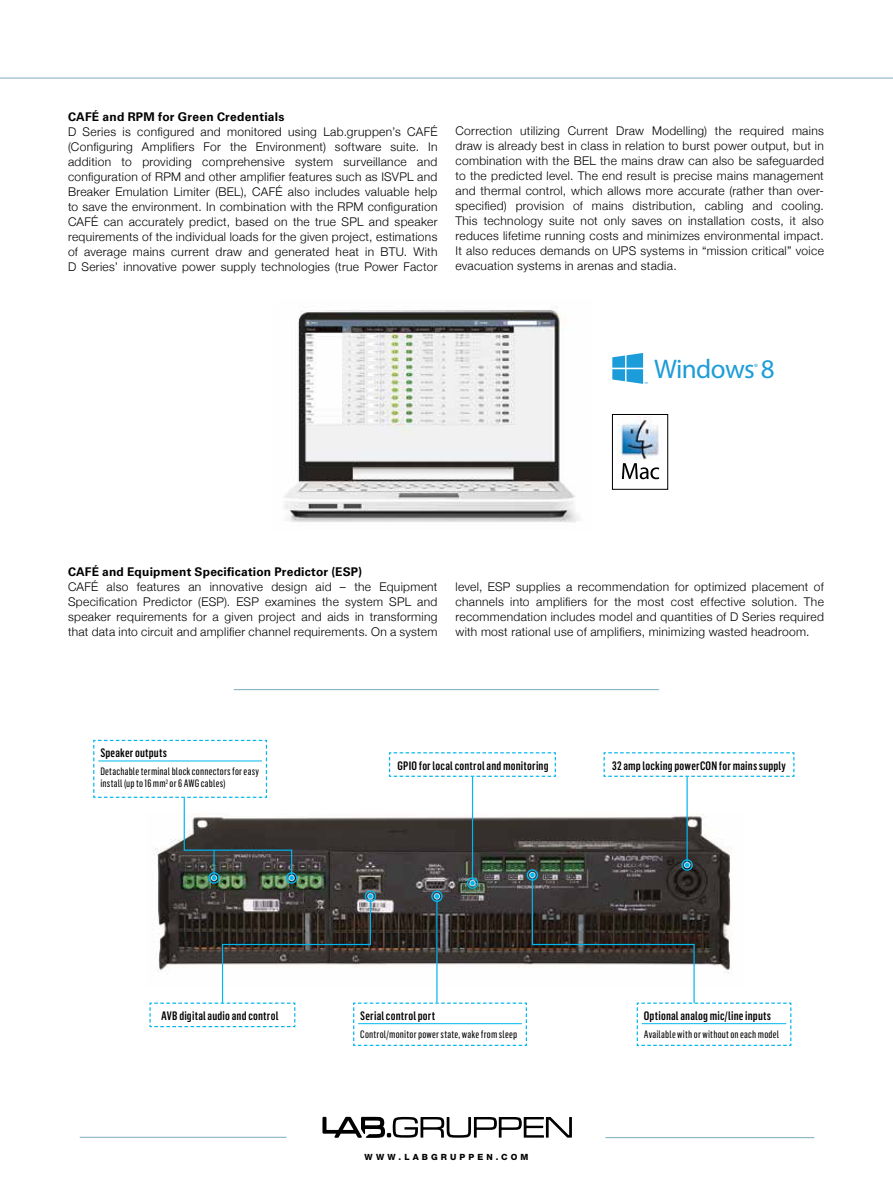
<style>
.page{position:relative;width:893px;height:1191px;background:#fff}
.page>*{position:absolute;margin:0;border:0;box-sizing:border-box;transform-origin:0 0}
.t1{font:27px "Myriad Pro";letter-spacing:-.025em;color:#1c9cd8}
.t2{font:300 12px/15px "Helvetica Neue";letter-spacing:.025em;color:#000;text-align:justify}
.t3{font:500 12px "Flama Condensed";letter-spacing:.015em;color:#000}
.t4{font:700 12px "Univers LT Std";letter-spacing:.02em;color:#000}
.t5{font:10.5px/12.6px "Flama Condensed Basic";letter-spacing:.025em;color:#000}
.t6{font:800 8.55px "Helvetica Neue LT Std";letter-spacing:.365em;color:#000}
</style>
<div class="page">
<svg style="left:93px;top:739px;width:702px;height:307px"></svg>
<hr style="left:213px;top:850px;width:2px;height:28px;background:#00b6ed">
<hr style="left:234px;top:689px;width:425px;height:1px;background:#7eaac0">
<hr style="left:0;top:78px;width:893px;height:1px;background:#7eaac0">
<img style="left:284px;top:306px;width:295px;height:216px">
<div style="left:612px;top:414px;width:56px;height:75px;border:1px solid #000"></div>
<svg style="left:622px;top:463px;width:37px;height:16px"></svg>
<img style="left:617px;top:416px;width:42px;height:45px">
<svg style="left:754px;top:364px;width:4px;height:3px"></svg>
<svg style="left:612px;top:353px;width:36px;height:31px"></svg>
<hr style="left:80px;top:1136px;width:207px;height:1px;background:#7eaac0">
<hr style="left:605px;top:1137px;width:209px;height:1px;background:#7eaac0">
<svg style="left:322px;top:1116px;width:250px;height:21px"></svg>
<p class="t4" style="left:68px;top:110px;width:218px">CAFÉ and RPM for Green Credentials</p>
<p class="t2" style="left:68px;top:124px;width:371px">D Series is configured and monitored using Lab.gruppen’s CAFÉ (Configuring Amplifiers For the Environment) software suite. In addition to providing comprehensive system surveillance and configuration of RPM and other amplifier features such as ISVPL and Breaker Emulation Limiter (BEL), CAFÉ also includes valuable help to save the environment. In combination with the RPM configuration CAFÉ can accurately predict, based on the true SPL and speaker requirements of the individual loads for the given project, estimations of average mains current draw and generated heat in BTU. With D Series’ innovative power supply technologies (true Power Factor</p>
<p class="t2" style="left:455px;top:123px;width:370px">Correction utilizing Current Draw Modelling) the required mains draw is already best in class in relation to burst power output, but in combination with the BEL the mains draw can also be safeguarded to the predicted level. The end result is precise mains management and thermal control, which allows more accurate (rather than over&shy;specified) provision of mains distribution, cabling and cooling.<br>This technology suite not only saves on installation costs, it also reduces lifetime running costs and minimizes environmental impact.<br>It also reduces demands on UPS systems in “mission critical” voice evacuation systems in arenas and stadia.</p>
<h1 class="t1" style="left:654px;top:352px;width:122px">Windows 8</h1>
<p class="t4" style="left:68px;top:565px;width:296px">CAFÉ and Equipment Specification Predictor (ESP)</p>
<p class="t2" style="left:68px;top:579px;width:371px">CAFÉ also features an innovative design aid – the Equipment Specification Predictor (ESP). ESP examines the system SPL and speaker requirements for a given project and aids in transforming that data into circuit and amplifier channel requirements. On a system</p>
<p class="t2" style="left:455px;top:579px;width:370px">level, ESP supplies a recommendation for optimized placement of channels into amplifiers for the most cost effective solution. The recommendation includes model and quantities of D Series required with most rational use of amplifiers, minimizing wasted headroom.</p>
<p class="t3" style="left:100px;top:745px;width:68px">Speaker outputs</p>
<p class="t5" style="left:100px;top:764px;width:160px">Detachable terminal block connectors for easy install (up to 16 mm<sup>2</sup> or 6 AWG cables)</p>
<p class="t3" style="left:398px;top:757px;width:153px">GPIO for local control and monitoring</p>
<p class="t3" style="left:612px;top:757px;width:175px">32 amp locking powerCON for mains supply</p>
<p class="t3" style="left:161px;top:1008px;width:119px">AVB digital audio and control</p>
<p class="t3" style="left:360px;top:1008px;width:76px">Serial control port</p>
<p class="t5" style="left:360px;top:1027px;width:158px">Control/monitor power state, wake from sleep</p>
<p class="t6" style="left:364px;top:1151px;width:165px">WWW.LABGRUPPEN.COM</p>
<p class="t3" style="left:644px;top:1008px;width:129px">Optional analog mic/line inputs</p>
<p class="t5" style="left:644px;top:1027px;width:137px">Available with or without on each model</p>
</div>
